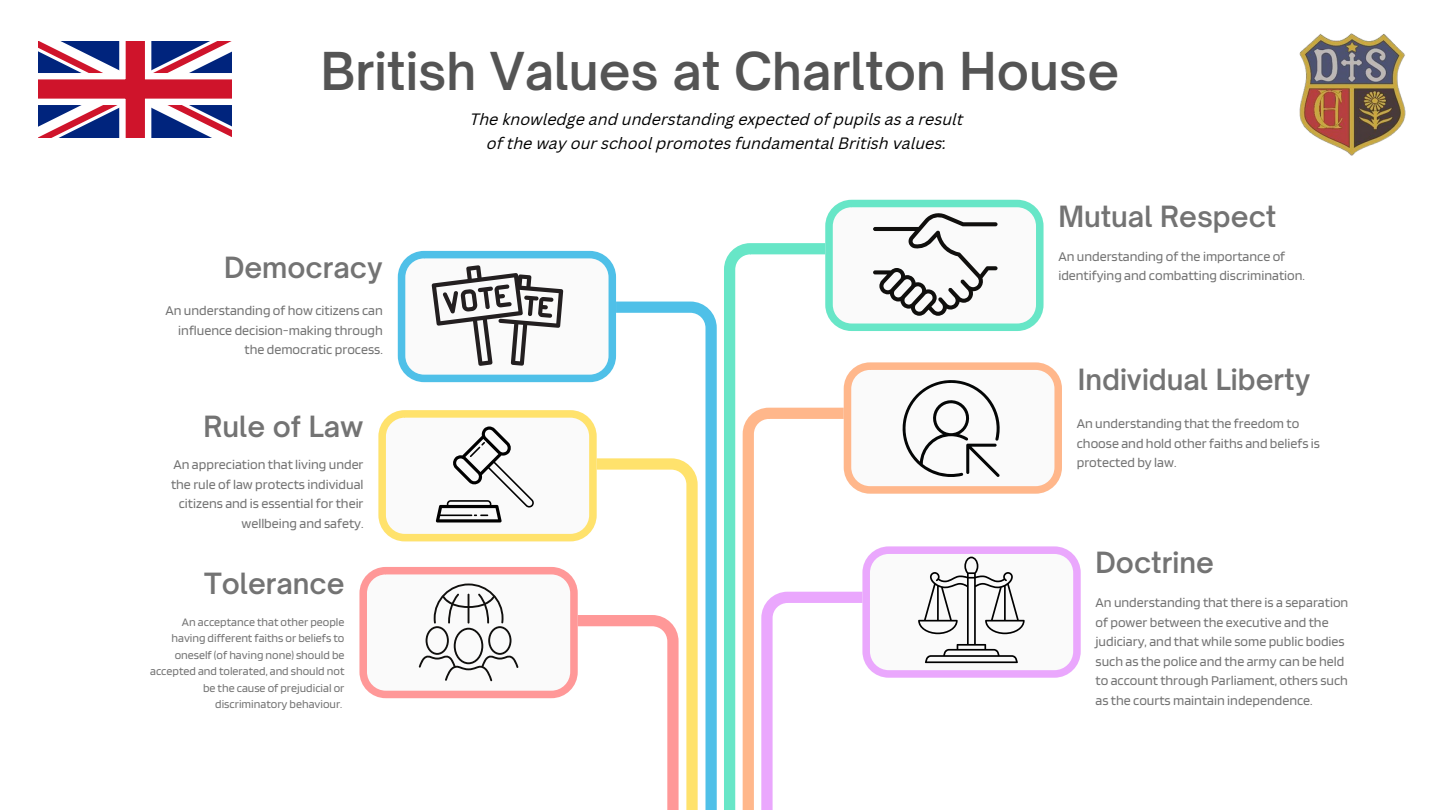
<style>
.page{position:relative;width:1440px;height:810px;background:#fff}
.page>*{position:absolute;margin:0;border:0;box-sizing:border-box;transform-origin:0 0}
.t1{font:600 50px "Open Sauce One";color:#545454}
.t2{font:600 28px "Open Sauce One";color:#737373}
.t3{font:italic 16px/24px "Canva Sans";color:#000;text-align:center}
.t4{font:14px/19.5px "Blinker";color:#737373}
.t5{font:12px/16.5px "Blinker";color:#737373;text-align:right}
</style>
<div class="page">
<svg style="left:616px;top:302px;width:101px;height:508px"></svg>
<svg style="left:724px;top:243px;width:101px;height:567px"></svg>
<svg style="left:421px;top:316px;width:231px;height:142px"></svg>
<svg style="left:755px;top:263px;width:89px;height:145px"></svg>
<svg style="left:743px;top:408px;width:101px;height:402px"></svg>
<svg style="left:773px;top:428px;width:89px;height:164px"></svg>
<svg style="left:761px;top:592px;width:101px;height:218px"></svg>
<svg style="left:792px;top:612px;width:70px;height:198px"></svg>
<svg style="left:597px;top:458px;width:101px;height:352px"></svg>
<svg style="left:401px;top:473px;width:232px;height:142px"></svg>
<svg style="left:614px;top:615px;width:65px;height:195px"></svg>
<svg style="left:378px;top:410px;width:219px;height:131px"></svg>
<svg style="left:398px;top:251px;width:218px;height:131px"></svg>
<svg style="left:825px;top:200px;width:219px;height:131px"></svg>
<svg style="left:359px;top:567px;width:255px;height:243px"></svg>
<hr style="left:468px;top:594px;width:1px;height:30px;background:#100f0d">
<svg style="left:844px;top:362px;width:218px;height:132px"></svg>
<img style="left:1299px;top:33px;width:107px;height:123px">
<svg style="left:39px;top:41px;width:193px;height:96px"></svg>
<div style="left:39px;top:73px;width:193px;height:32px;background:#fff"></div>
<div style="left:119px;top:41px;width:32px;height:96px;background:#fff"></div>
<div style="left:39px;top:79px;width:193px;height:20px;background:#cf142b"></div>
<div style="left:126px;top:41px;width:19px;height:96px;background:#cf142b"></div>
<svg style="left:862px;top:546px;width:219px;height:132px"></svg>
<h1 class="t1" style="left:321px;top:40px;width:800px">British Values at Charlton House</h1>
<h2 class="t2" style="left:224px;top:250px;width:160px">Democracy</h2>
<p class="t4" style="left:165px;top:300px;width:219px;text-align:right">An understanding of how citizens can influence decision-making through the democratic process.</p>
<h2 class="t2" style="left:203px;top:409px;width:162px">Rule of Law</h2>
<p class="t4" style="left:171px;top:454px;width:194px;text-align:right">An appreciation that living under the rule of law protects individual citizens and is essential for their wellbeing and safety.</p>
<h2 class="t2" style="left:204px;top:566px;width:142px">Tolerance</h2>
<p class="t5" style="left:150px;top:613px;width:196px">An acceptance that other people having different faiths or beliefs to oneself (of having none) should be accepted and tolerated, and should not be the cause of prejudicial or discriminatory behaviour.</p>
<p class="t3" style="left:470px;top:109px;width:495px">The knowledge and understanding expected of pupils as a result of the way our school promotes fundamental British values:</p>
<h2 class="t2" style="left:1058px;top:199px;width:220px">Mutual Respect</h2>
<p class="t4" style="left:1058px;top:246px;width:248px">An understanding of the importance of identifying and combatting discrimination.</p>
<h2 class="t2" style="left:1078px;top:362px;width:234px">Individual Liberty</h2>
<p class="t4" style="left:1077px;top:414px;width:245px">An understanding that the freedom to choose and hold other faiths and beliefs is protected by law.</p>
<h2 class="t2" style="left:1096px;top:545px;width:120px">Doctrine</h2>
<p class="t4" style="left:1096px;top:592px;width:254px">An understanding that there is a separation of power between the executive and the judiciary, and that while some public bodies such as the police and the army can be held to account through Parliament, others such as the courts maintain independence.</p>
</div>
